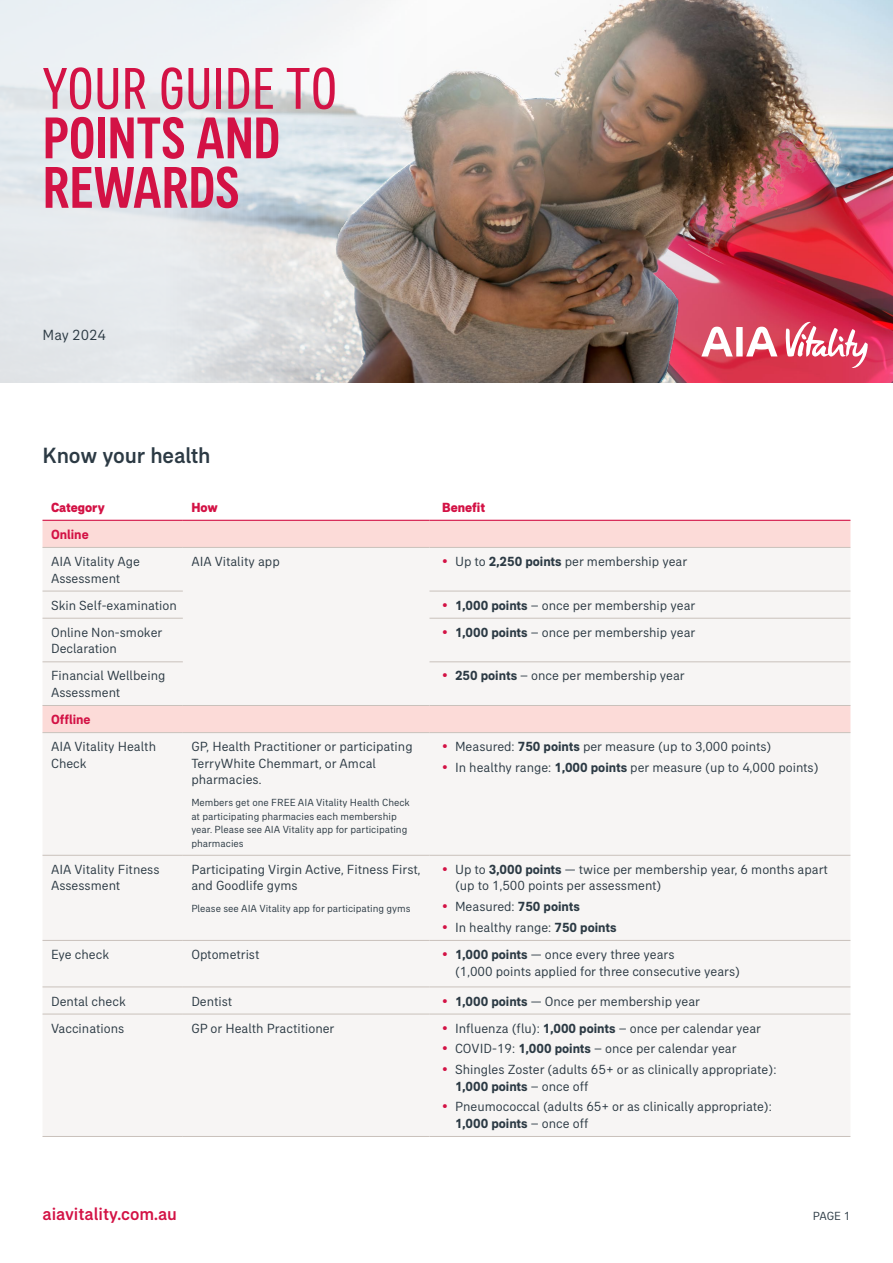
<style>
.page{position:relative;width:893px;height:1263px;background:#fff}
.page>*{position:absolute;margin:0;border:0;box-sizing:border-box;transform-origin:0 0}
.Page_heading{font:500 condensed 60px/49.5px "AIA Everest";letter-spacing:-.005em;color:#d31245}
.B_head{font:500 22.5px "AIA Everest";letter-spacing:-.01em;color:#2c3a44}
.URL{font:500 18px "AIA Everest";color:#d31245}
.Body_text{font:15px "AIA Everest";color:#2c3a44}
.Table_body_text{font:13.5px/16.5px "AIA Everest";color:#2c3a44}
.Table_heading{font:800 13.5px "AIA Everest";color:#d31245}
.Table_subheading{font:700 13.5px "AIA Everest";color:#d31245}
.Folio{font:12px "AIA Everest";color:#2c3a44}
.Disclaimer{font:10.5px/13.5px "AIA Everest";color:#2c3a44}
.s1{font-weight:400}
.s2{font-size:15px;color:#d31245}
.s3{font-weight:700}
.s4{font-weight:700;font-size:15px;color:#d31245}
</style>
<div class="page">
<div style="left:43px;top:521px;width:807px;height:26px;background:#fcdbd8"></div>
<div style="left:43px;top:548px;width:807px;height:588px;background:#f7f5f4"></div>
<hr style="left:43px;top:855px;width:140px;height:1px;background:#c9c1bb">
<hr style="left:183px;top:855px;width:246px;height:1px;background:#c9c1bb">
<hr style="left:429px;top:855px;width:421px;height:1px;background:#c9c1bb">
<hr style="left:43px;top:940px;width:140px;height:1px;background:#c9c1bb">
<hr style="left:183px;top:940px;width:246px;height:1px;background:#c9c1bb">
<hr style="left:429px;top:940px;width:421px;height:1px;background:#c9c1bb">
<hr style="left:43px;top:986px;width:140px;height:1px;background:#c9c1bb">
<hr style="left:183px;top:986px;width:246px;height:1px;background:#c9c1bb">
<hr style="left:429px;top:986px;width:421px;height:1px;background:#c9c1bb">
<hr style="left:43px;top:1014px;width:140px;height:1px;background:#c9c1bb">
<hr style="left:183px;top:1014px;width:246px;height:1px;background:#c9c1bb">
<hr style="left:429px;top:1014px;width:421px;height:1px;background:#c9c1bb">
<hr style="left:43px;top:591px;width:140px;height:1px;background:#c9c1bb">
<hr style="left:429px;top:591px;width:421px;height:1px;background:#c9c1bb">
<hr style="left:43px;top:618px;width:140px;height:1px;background:#c9c1bb">
<hr style="left:429px;top:618px;width:421px;height:1px;background:#c9c1bb">
<hr style="left:43px;top:547px;width:140px;height:1px;background:#c9c1bb">
<hr style="left:429px;top:547px;width:421px;height:1px;background:#c9c1bb">
<hr style="left:43px;top:661px;width:140px;height:1px;background:#c9c1bb">
<hr style="left:429px;top:661px;width:421px;height:1px;background:#c9c1bb">
<hr style="left:43px;top:520px;width:140px;height:1px;background:#d31245">
<hr style="left:183px;top:520px;width:246px;height:1px;background:#d31245">
<hr style="left:429px;top:520px;width:421px;height:1px;background:#d31245">
<hr style="left:183px;top:547px;width:246px;height:1px;background:#c9c1bb">
<hr style="left:43px;top:705px;width:140px;height:1px;background:#c9c1bb">
<hr style="left:183px;top:705px;width:246px;height:1px;background:#c9c1bb">
<hr style="left:429px;top:705px;width:421px;height:1px;background:#c9c1bb">
<hr style="left:43px;top:732px;width:140px;height:1px;background:#c9c1bb">
<hr style="left:183px;top:732px;width:246px;height:1px;background:#c9c1bb">
<hr style="left:429px;top:732px;width:421px;height:1px;background:#c9c1bb">
<hr style="left:43px;top:1136px;width:140px;height:1px;background:#c9c1bb">
<hr style="left:183px;top:1136px;width:246px;height:1px;background:#c9c1bb">
<hr style="left:429px;top:1136px;width:421px;height:1px;background:#c9c1bb">
<img style="left:843px;top:127px;width:50px;height:256px">
<svg style="left:843px;top:312px;width:39px;height:71px;background:#d02b4d"></svg>
<svg style="left:843px;top:320px;width:25px;height:48px"></svg>
<img style="left:328px;top:0;width:515px;height:383px">
<p class="Page_heading" style="left:43px;top:63px;width:297px"><span class="s1">YOUR GUIDE TO<br></span>POINTS AND<br>REWARDS</p>
<p class="Body_text" style="left:43px;top:327px;width:65px">May 2024</p>
<p class="B_head" style="left:43px;top:443px;width:170px">Know your health</p>
<p class="Table_heading" style="left:51px;top:499px;width:55px">Category</p>
<p class="Table_heading" style="left:191px;top:499px;width:28px">How</p>
<p class="Table_heading" style="left:442px;top:499px;width:45px">Benefit</p>
<p class="Table_subheading" style="left:51px;top:526px;width:39px">Online</p>
<p class="Table_body_text" style="left:51px;top:553px;width:91px">AIA Vitality Age<br>Assessment</p>
<p class="Table_body_text" style="left:191px;top:553px;width:90px">AIA Vitality app</p>
<p class="Table_body_text" style="left:442px;top:553px;width:247px"><span class="s2">•</span> Up to <span class="s3">2,250 points</span> per membership year</p>
<p class="Table_body_text" style="left:51px;top:597px;width:127px">Skin Self-examination</p>
<p class="Table_body_text" style="left:442px;top:597px;width:255px"><span class="s4">•</span> <span class="s3">1,000 points</span> – once per membership year</p>
<p class="Table_body_text" style="left:51px;top:624px;width:113px">Online Non-smoker<br>Declaration</p>
<p class="Table_body_text" style="left:442px;top:624px;width:255px"><span class="s4">•</span> <span class="s3">1,000 points</span> – once per membership year</p>
<p class="Table_body_text" style="left:51px;top:667px;width:116px">Financial Wellbeing<br>Assessment</p>
<p class="Table_body_text" style="left:442px;top:667px;width:244px"><span class="s4">•</span> <span class="s3">250 points</span> – once per membership year</p>
<p class="Table_subheading" style="left:51px;top:712px;width:41px">Offline</p>
<p class="Table_body_text" style="left:51px;top:738px;width:107px">AIA Vitality Health<br>Check</p>
<p class="Table_body_text" style="left:191px;top:738px;width:223px">GP, Health Practitioner or participating<br>TerryWhite Chemmart, or Amcal pharmacies.</p>
<p class="Disclaimer" style="left:191px;top:796px;width:220px">Members get one FREE AIA Vitality Health Check at participating pharmacies each membership year. Please see AIA Vitality app for participating pharmacies</p>
<p class="Table_body_text" style="left:442px;top:738px;width:331px"><span class="s2">•</span> Measured: <span class="s3">750 points</span> per measure (up to 3,000 points)</p>
<p class="Table_body_text" style="left:442px;top:759px;width:378px"><span class="s2">•</span> In healthy range: <span class="s3">1,000 points</span> per measure (up to 4,000 points)</p>
<p class="Table_body_text" style="left:51px;top:861px;width:110px">AIA Vitality Fitness<br>Assessment</p>
<p class="Table_body_text" style="left:191px;top:861px;width:231px">Participating Virgin Active, Fitness First, and Goodlife gyms</p>
<p class="Disclaimer" style="left:191px;top:902px;width:221px">Please see AIA Vitality app for participating gyms</p>
<p class="Table_body_text" style="left:455px;top:861px;width:374px;text-indent:-13px"><span class="s2">•</span> Up to <span class="s3">3,000 points</span> — twice per membership year, 6 months apart (up to 1,500 points per assessment)</p>
<p class="Table_body_text" style="left:442px;top:898px;width:139px"><span class="s2">•</span> Measured: <span class="s3">750 points</span></p>
<p class="Table_body_text" style="left:442px;top:919px;width:176px"><span class="s2">•</span> In healthy range: <span class="s3">750 points</span></p>
<p class="Table_body_text" style="left:51px;top:946px;width:60px">Eye check</p>
<p class="Table_body_text" style="left:191px;top:946px;width:70px">Optometrist</p>
<p class="Table_body_text" style="left:455px;top:946px;width:287px;text-indent:-13px"><span class="s4">•</span> <span class="s3">1,000 points</span> — once every three years<br>(1,000 points applied for three consecutive years)</p>
<p class="Table_body_text" style="left:51px;top:992px;width:76px">Dental check</p>
<p class="Table_body_text" style="left:191px;top:992px;width:42px">Dentist</p>
<p class="Table_body_text" style="left:442px;top:992px;width:259px"><span class="s4">•</span> <span class="s3">1,000 points</span> — Once per membership year</p>
<p class="Table_body_text" style="left:51px;top:1020px;width:75px">Vaccinations</p>
<p class="Table_body_text" style="left:191px;top:1020px;width:145px">GP or Health Practitioner</p>
<p class="Table_body_text" style="left:442px;top:1020px;width:320px"><span class="s2">•</span> Influenza (flu): <span class="s3">1,000 points</span> – once per calendar year</p>
<p class="Table_body_text" style="left:442px;top:1040px;width:296px"><span class="s2">•</span> COVID-19: <span class="s3">1,000 points</span> – once per calendar year</p>
<p class="Table_body_text" style="left:455px;top:1061px;width:323px;text-indent:-13px"><span class="s2">•</span> Shingles Zoster (adults 65+ or as clinically appropriate):<br><span class="s3">1,000 points</span> – once off</p>
<p class="Table_body_text" style="left:455px;top:1098px;width:318px;text-indent:-13px"><span class="s2">•</span> Pneumococcal (adults 65+ or as clinically appropriate):<br><span class="s3">1,000 points</span> – once off</p>
<p class="URL" style="left:43px;top:1204px;width:136px">aiavitality.com.au</p>
<p class="Folio" style="left:813px;top:1209px;width:39px">PAGE 1</p>
</div>
